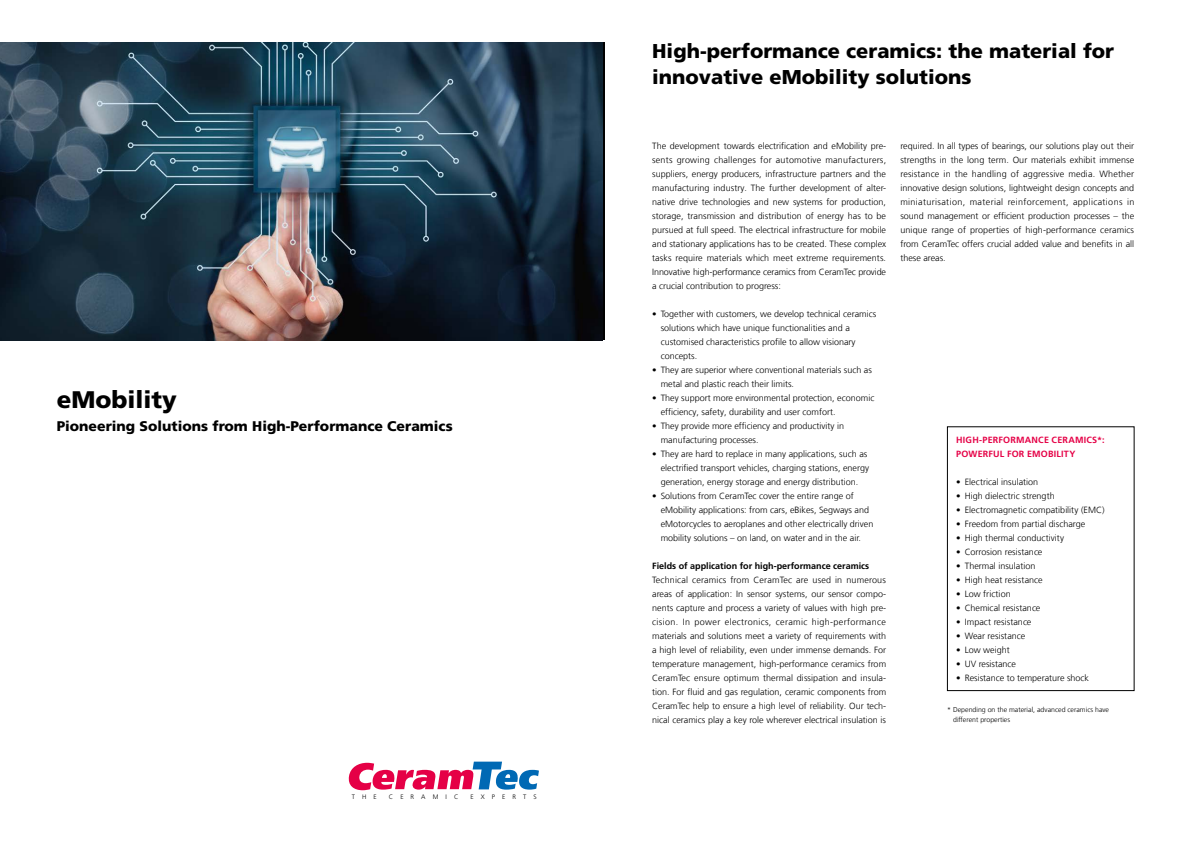
<style>
.page{position:relative;width:1191px;height:842px;background:#fff}
.page>*{position:absolute;margin:0;border:0;box-sizing:border-box;transform-origin:0 0}
.t1{font:900 24px "Frutiger LT Com";color:#000}
.t2{font:900 20px/26px "Frutiger LT Com";color:#000}
.t3{font:900 14px "Frutiger LT Com";color:#000}
.t4{font:300 9px/14px "Frutiger LT Com";color:#000}
.t5{font:700 9px "Frutiger LT Com";color:#000}
.t6{font:700 9px/14px "Frutiger LT Com";letter-spacing:.025em;color:#e50046}
.t7{font:300 7px/10px "Frutiger LT Com";color:#000}
.t8{font:300 6.5px "Frutiger";letter-spacing:1.085em;color:#000}
</style>
<div class="page">
<svg style="left:349px;top:762px;width:190px;height:28px"></svg>
<img style="left:0;top:43px;width:602px;height:297px">
<div style="left:947px;top:427px;width:187px;height:264px;border:1px solid #000"></div>
<h1 class="t1" style="left:57px;top:385px;width:122px">eMobility</h1>
<h3 class="t3" style="left:57px;top:417px;width:397px">Pioneering Solutions from High-Performance Ceramics</h3>
<p class="t8" style="left:352px;top:793px;width:26px">THE</p>
<p class="t8" style="left:389px;top:793px;width:71px">CERAMIC</p>
<p class="t8" style="left:470px;top:793px;width:68px">EXPERTS</p>
<h2 class="t2" style="left:652px;top:37px;width:463px">High-performance ceramics: the material for innovative eMobility solutions</h2>
<p class="t4" style="left:652px;top:138px;width:235px;text-align:justify">The development towards electrification and eMobility pre&shy;sents growing challenges for automotive manufacturers, suppliers, energy producers, infrastructure partners and the manufacturing industry. The further development of alter&shy;native drive technologies and new systems for production, storage, transmission and distribution of energy has to be pursued at full speed. The electrical infrastructure for mobile and stationary applications has to be created. These complex tasks require materials which meet extreme requirements.<br>Innovative high-performance ceramics from CeramTec provide a crucial contribution to progress:</p>
<p class="t4" style="left:660px;top:306px;width:217px;text-indent:-9px">• Together with customers, we develop technical ceramics solutions which have unique functionalities and a customised characteristics profile to allow visionary concepts.</p>
<p class="t4" style="left:660px;top:362px;width:213px;text-indent:-9px">• They are superior where conventional materials such as metal and plastic reach their limits.</p>
<p class="t4" style="left:660px;top:390px;width:215px;text-indent:-9px">• They support more environmental protection, economic efficiency, safety, durability and user comfort.</p>
<p class="t4" style="left:660px;top:418px;width:185px;text-indent:-9px">• They provide more efficiency and productivity in manufacturing processes.</p>
<p class="t4" style="left:660px;top:446px;width:210px;text-indent:-9px">• They are hard to replace in many applications, such as electrified transport vehicles, charging stations, energy generation, energy storage and energy distribution.</p>
<p class="t4" style="left:660px;top:488px;width:214px;text-indent:-9px">• Solutions from CeramTec cover the entire range of eMobility applications: from cars, eBikes, Segways and eMotorcycles to aeroplanes and other electrically driven mobility solutions – on land, on water and in the air.</p>
<p class="t5" style="left:652px;top:560px;width:219px">Fields of application for high-performance ceramics</p>
<p class="t4" style="left:652px;top:572px;width:235px;text-align:justify">Technical ceramics from CeramTec are used in numerous areas of application: In sensor systems, our sensor compo&shy;nents capture and process a variety of values with high pre&shy;cision. In power electronics, ceramic high-performance materials and solutions meet a variety of requirements with a high level of reliability, even under immense demands. For temperature management, high-performance ceramics from CeramTec ensure optimum thermal dissipation and insula&shy;tion. For fluid and gas regulation, ceramic components from CeramTec help to ensure a high level of reliability. Our tech&shy;nical ceramics play a key role wherever electrical insulation is</p>
<p class="t4" style="left:900px;top:138px;width:235px;text-align:justify">required. In all types of bearings, our solutions play out their strengths in the long term. Our materials exhibit immense resistance in the handling of aggressive media. Whether innovative design solutions, lightweight design concepts and miniaturisation, material reinforcement, applications in sound management or efficient production processes – the unique range of properties of high-performance ceramics from CeramTec offers crucial added value and benefits in all these areas.</p>
<p class="t6" style="left:956px;top:432px;width:150px">HIGH-PERFORMANCE CERAMICS*:<br>POWERFUL FOR EMOBILITY</p>
<p class="t4" style="left:956px;top:474px;width:84px">• Electrical insulation</p>
<p class="t4" style="left:956px;top:488px;width:100px">• High dielectric strength</p>
<p class="t4" style="left:956px;top:502px;width:150px">• Electromagnetic compatibility (EMC)</p>
<p class="t4" style="left:956px;top:516px;width:131px">• Freedom from partial discharge</p>
<p class="t4" style="left:956px;top:530px;width:109px">• High thermal conductivity</p>
<p class="t4" style="left:956px;top:544px;width:88px">• Corrosion resistance</p>
<p class="t4" style="left:956px;top:558px;width:81px">• Thermal insulation</p>
<p class="t4" style="left:956px;top:572px;width:88px">• High heat resistance</p>
<p class="t4" style="left:956px;top:586px;width:56px">• Low friction</p>
<p class="t4" style="left:956px;top:600px;width:86px">• Chemical resistance</p>
<p class="t4" style="left:956px;top:614px;width:77px">• Impact resistance</p>
<p class="t4" style="left:956px;top:628px;width:71px">• Wear resistance</p>
<p class="t4" style="left:956px;top:642px;width:55px">• Low weight</p>
<p class="t4" style="left:956px;top:656px;width:61px">• UV resistance</p>
<p class="t4" style="left:956px;top:670px;width:134px">• Resistance to temperature shock</p>
<p class="t7" style="left:953px;top:704px;width:157px;text-indent:-6px">* Depending on the material, advanced ceramics have different properties</p>
</div>
